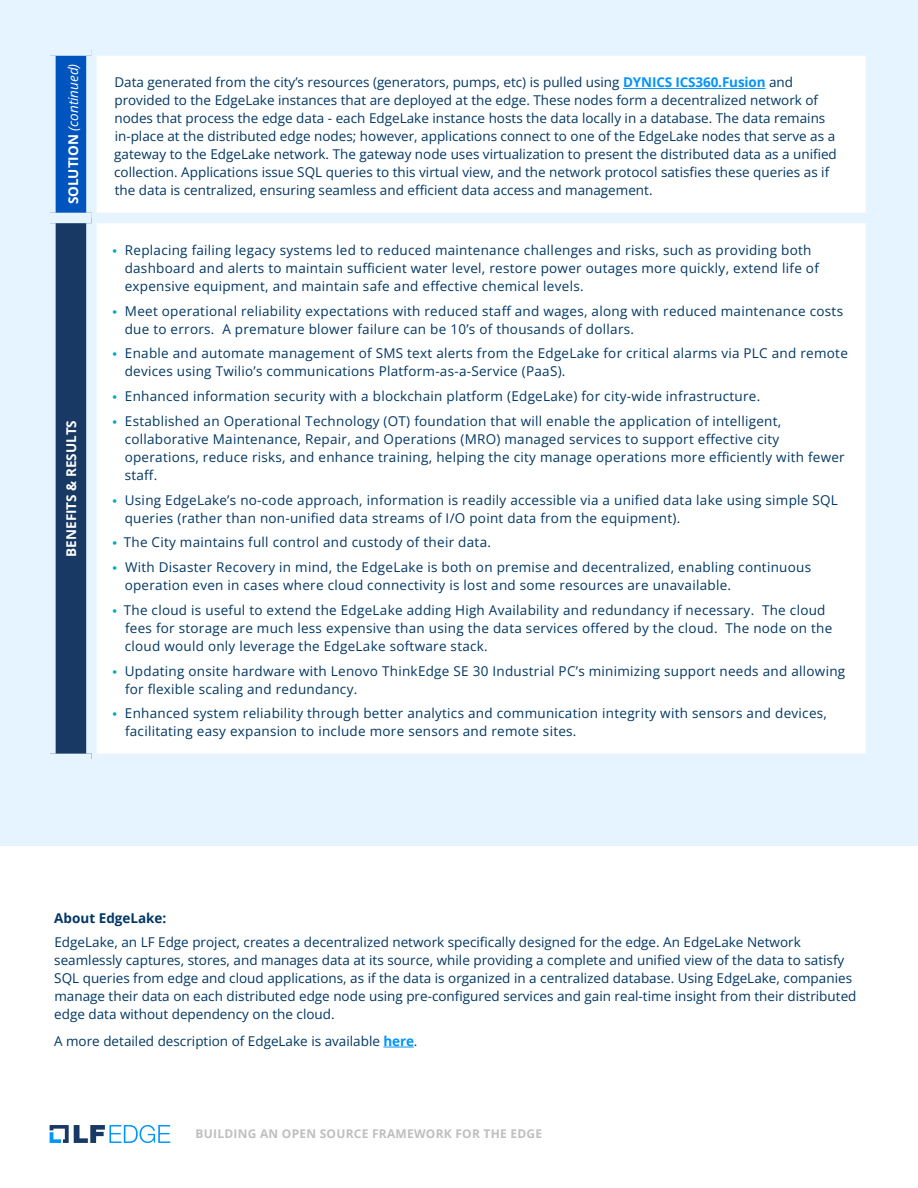
<style>
.page{position:relative;width:918px;height:1188px;background:#fff}
.page>*{position:absolute;margin:0;border:0;box-sizing:border-box;transform-origin:0 0}
.t1{font:13.5px/18px "Open Sans";letter-spacing:.02em;color:#003764}
.t2{font:13.5px/18px "Open Sans";color:#003764}
.t3{font:italic 13.5px "Open Sans";color:#fff}
.t4{font:700 13.5px "Open Sans";color:#fff}
.t5{font:700 13.5px "Open Sans";color:#003764}
.t6{font:700 12px "Open Sans";letter-spacing:.02em;color:#bfbfbf}
.s1{font-weight:700;font-style:normal}
.s2{font-weight:700;color:#0094ff}
.s3{font-family:"Proxima Nova";font-size:16.5px;color:#00adbb}
</style>
<div class="page">
<div style="left:0;top:0;width:918px;height:846px;background:#e6f4ff"></div>
<div style="left:50px;top:51px;width:41px;height:167px;background:#0054be"></div>
<div style="left:97px;top:56px;width:769px;height:698px;background:#fff"></div>
<div style="left:50px;top:218px;width:41px;height:541px;background:#173963"></div>
<div style="left:45px;top:45px;width:46px;height:11px;background:#e6f4ff"></div>
<div style="left:45px;top:56px;width:11px;height:157px;background:#e6f4ff"></div>
<div style="left:86px;top:56px;width:11px;height:157px;background:#e6f4ff"></div>
<div style="left:45px;top:223px;width:11px;height:531px;background:#e6f4ff"></div>
<div style="left:91px;top:213px;width:785px;height:10px;background:#e6f4ff"></div>
<div style="left:86px;top:223px;width:11px;height:531px;background:#e6f4ff"></div>
<div style="left:45px;top:754px;width:46px;height:10px;background:#e6f4ff"></div>
<div style="left:45px;top:213px;width:46px;height:10px;background:#e6f4ff"></div>
<hr style="left:623px;top:88px;width:143px;height:1px;background:#0094ff">
<hr style="left:383px;top:1047px;width:31px;height:1px;background:#0094ff">
<svg style="left:50px;top:1125px;width:120px;height:18px"></svg>
<p class="t3" style="left:64px;top:204px;width:143px;rotate:-90deg"><span class="s1">SOLUTION</span> (continued)</p>
<p class="t4" style="left:62px;top:557px;width:138px;rotate:-90deg">BENEFITS &amp; RESULTS</p>
<p class="t2" style="left:114px;top:73px;width:724px">Data generated from the city’s resources (generators, pumps, etc) is pulled using <span class="s2">DYNICS ICS360.Fusion</span> and provided to the EdgeLake instances that are deployed at the edge. These nodes form a decentralized network of nodes that process the edge data - each EdgeLake instance hosts the data locally in a database. The data remains in-place at the distributed edge nodes; however, applications connect to one of the EdgeLake nodes that serve as a gateway to the EdgeLake network. The gateway node uses virtualization to present the distributed data as a unified collection. Applications issue SQL queries to this virtual view, and the network protocol satisfies these queries as if the data is centralized, ensuring seamless and efficient data access and management.</p>
<p class="t1" style="left:125px;top:241px;width:696px;text-indent:-13px"><span class="s3">•</span> Replacing failing legacy systems led to reduced maintenance challenges and risks, such as providing both dashboard and alerts to maintain sufficient water level, restore power outages more quickly, extend life of expensive equipment, and maintain safe and effective chemical levels.</p>
<p class="t1" style="left:125px;top:301px;width:720px;text-indent:-13px"><span class="s3">•</span> Meet operational reliability expectations with reduced staff and wages, along with reduced maintenance costs due to errors. A premature blower failure can be 10’s of thousands of dollars.</p>
<p class="t1" style="left:125px;top:344px;width:725px;text-indent:-13px"><span class="s3">•</span> Enable and automate management of SMS text alerts from the EdgeLake for critical alarms via PLC and remote devices using Twilio’s communications Platform-as-a-Service (PaaS).</p>
<p class="t1" style="left:112px;top:387px;width:650px"><span class="s3">•</span> Enhanced information security with a blockchain platform (EdgeLake) for city-wide infrastructure.</p>
<p class="t1" style="left:125px;top:412px;width:722px;text-indent:-13px"><span class="s3">•</span> Established an Operational Technology (OT) foundation that will enable the application of intelligent, collaborative Maintenance, Repair, and Operations (MRO) managed services to support effective city operations, reduce risks, and enhance training, helping the city manage operations more efficiently with fewer staff.</p>
<p class="t1" style="left:125px;top:490px;width:715px;text-indent:-13px"><span class="s3">•</span> Using EdgeLake’s no-code approach, information is readily accessible via a unified data lake using simple SQL queries (rather than non-unified data streams of I/O point data from the equipment).</p>
<p class="t1" style="left:112px;top:533px;width:381px"><span class="s3">•</span> The City maintains full control and custody of their data.</p>
<p class="t1" style="left:125px;top:558px;width:688px;text-indent:-13px"><span class="s3">•</span> With Disaster Recovery in mind, the EdgeLake is both on premise and decentralized, enabling continuous operation even in cases where cloud connectivity is lost and some resources are unavailable.</p>
<p class="t1" style="left:125px;top:601px;width:709px;text-indent:-13px"><span class="s3">•</span> The cloud is useful to extend the EdgeLake adding High Availability and redundancy if necessary. The cloud fees for storage are much less expensive than using the data services offered by the cloud. The node on the cloud would only leverage the EdgeLake software stack.</p>
<p class="t1" style="left:125px;top:661px;width:722px;text-indent:-13px"><span class="s3">•</span> Updating onsite hardware with Lenovo ThinkEdge SE 30 Industrial PC’s minimizing support needs and allowing for flexible scaling and redundancy.</p>
<p class="t1" style="left:125px;top:704px;width:704px;text-indent:-13px"><span class="s3">•</span> Enhanced system reliability through better analytics and communication integrity with sensors and devices, facilitating easy expansion to include more sensors and remote sites.</p>
<p class="t5" style="left:54px;top:908px;width:114px">About EdgeLake:</p>
<p class="t2" style="left:54px;top:933px;width:804px">EdgeLake, an LF Edge project, creates a decentralized network specifically designed for the edge. An EdgeLake Network seamlessly captures, stores, and manages data at its source, while providing a complete and unified view of the data to satisfy SQL queries from edge and cloud applications, as if the data is organized in a centralized database. Using EdgeLake, companies manage their data on each distributed edge node using pre-configured services and gain real-time insight from their distributed edge data without dependency on the cloud.</p>
<p class="t2" style="left:54px;top:1032px;width:365px">A more detailed description of EdgeLake is available <span class="s2">here</span>.</p>
<p class="t6" style="left:196px;top:1125px;width:348px">BUILDING AN OPEN SOURCE FRAMEWORK FOR THE EDGE</p>
</div>
